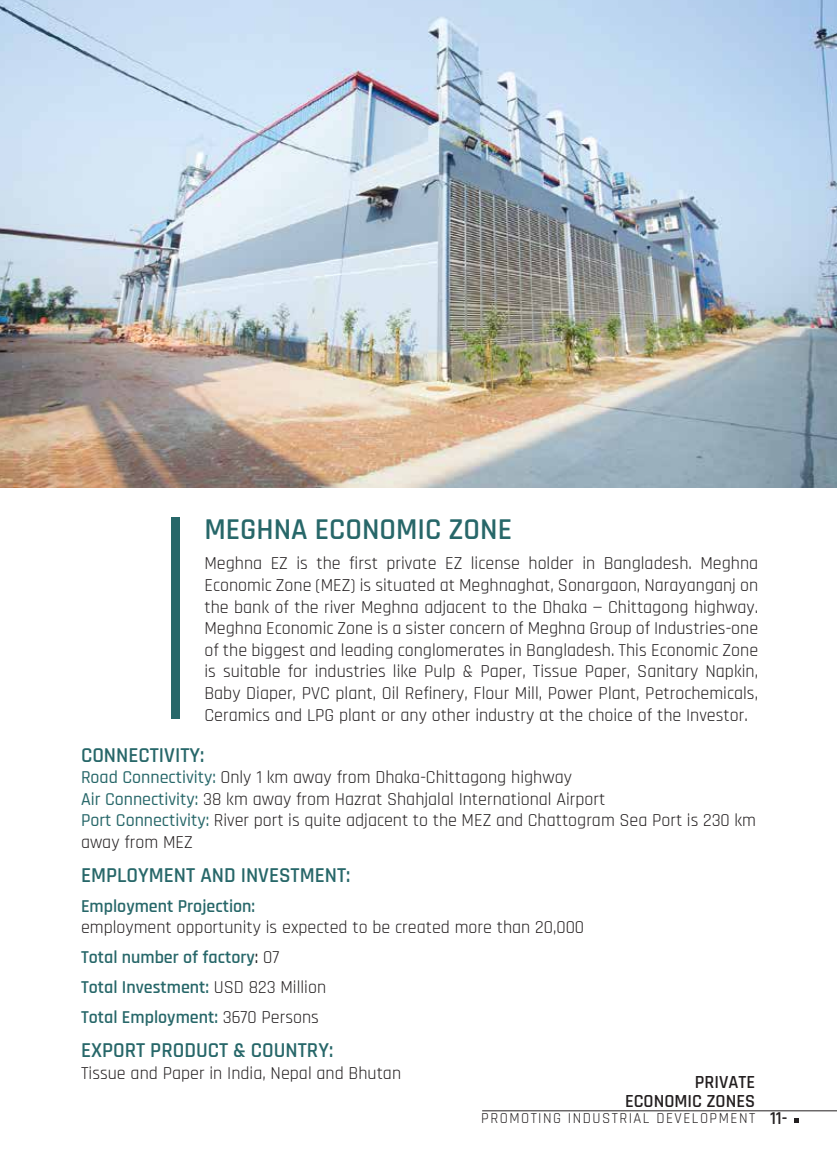
<style>
.page{position:relative;width:837px;height:1161px;background:#fff}
.page>*{position:absolute;margin:0;border:0;box-sizing:border-box;transform-origin:0 0}
.t1{font:600 30px "Rajdhani";color:#276769}
.t2{font:600 21px "Rajdhani";color:#276769}
.t3{font:600 18.3px/19.5px "Rajdhani";color:#231f20;text-align:right}
.t4{font:18px/21.6px "Rajdhani";color:#231f20}
.t5{font:600 18px "Rajdhani";color:#276769}
.t6{font:600 18px "Rajdhani";color:#231f20}
.t7{font:15px "Rajdhani";letter-spacing:.1em;color:#231f20}
.s1{font-weight:500;color:#276769}
.s2{font-weight:600;color:#276769}
.s3{font-weight:500}
</style>
<div class="page">
<svg style="left:794px;top:1118px;width:5px;height:5px"></svg>
<hr style="left:482px;top:1110px;width:355px;height:1px;background:#231f20">
<div style="left:171px;top:518px;width:9px;height:201px;background:#276769"></div>
<img style="left:0;top:0;width:837px;height:488px">
<h1 class="t1" style="left:204px;top:511px;width:309px">MEGHNA ECONOMIC ZONE</h1>
<p class="t4" style="left:204px;top:553px;width:555px;text-align:justify">Meghna EZ is the first private EZ license holder in Bangladesh. Meghna Economic Zone (MEZ) is situated at Meghnaghat, Sonargaon, Narayanganj on the bank of the river Meghna adjacent to the Dhaka — Chittagong highway.<br>Meghna Economic Zone is a sister concern of Meghna Group of Industries-one of the biggest and leading conglomerates in Bangladesh. This Economic Zone is suitable for industries like Pulp &amp; Paper, Tissue Paper, Sanitary Napkin, Baby Diaper, PVC plant, Oil Refinery, Flour Mill, Power Plant, Petrochemicals, Ceramics and LPG plant or any other industry at the choice of the Investor.</p>
<p class="t2" style="left:81px;top:742px;width:125px">CONNECTIVITY:</p>
<p class="t4" style="left:81px;top:767px;width:677px"><span class="s1">Road Connectivity:</span> Only 1 km away from Dhaka-Chittagong highway<br><span class="s1">Air Connectivity:</span> 38 km away from Hazrat Shahjalal International Airport<br><span class="s1">Port Connectivity:</span> River port is quite adjacent to the MEZ and Chattogram Sea Port is 230 km away from MEZ</p>
<p class="t2" style="left:81px;top:863px;width:271px">EMPLOYMENT AND INVESTMENT:</p>
<p class="t5" style="left:81px;top:896px;width:176px">Employment Projection:</p>
<p class="t4" style="left:81px;top:913px;width:505px;line-height:30px">employment opportunity is expected to be created more than 20,000<br><span class="s2">Total number of factory</span><span class="s3">:</span> 07<br><span class="s2">Total Investment:</span> USD 823 Million<br><span class="s2">Total Employment:</span> 3670 Persons</p>
<p class="t2" style="left:81px;top:1038px;width:254px">EXPORT PRODUCT &amp; COUNTRY:</p>
<p class="t4" style="left:81px;top:1063px;width:322px">Tissue and Paper in India, Nepal and Bhutan</p>
<p class="t3" style="left:625px;top:1073px;width:132px">PRIVATE<br>ECONOMIC ZONES</p>
<p class="t7" style="left:481px;top:1110px;width:275px">PROMOTING INDUSTRIAL DEVELOPMENT</p>
<p class="t6" style="left:770px;top:1107px;width:19px">11-</p>
</div>
